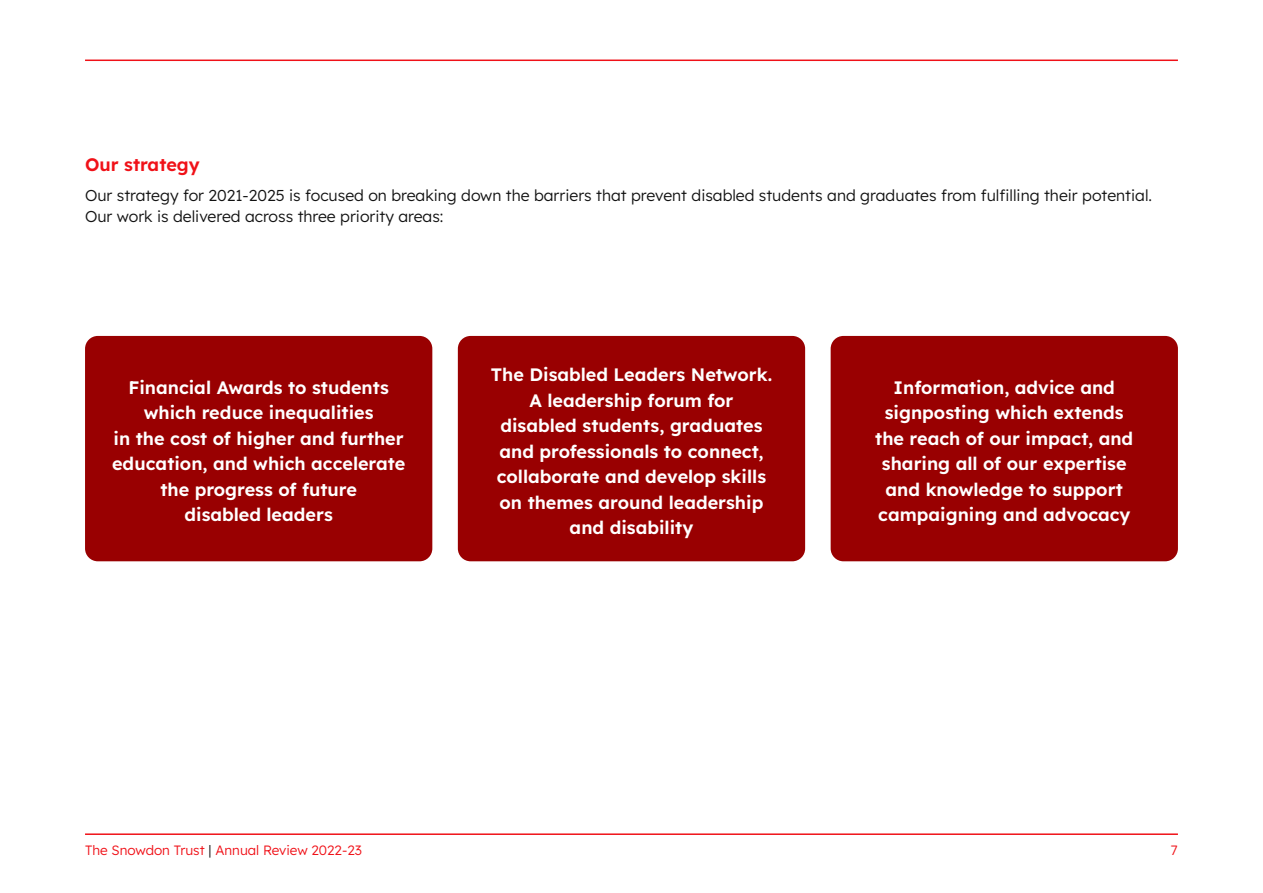
<style>
.page{position:relative;width:1263px;height:893px;background:#fff}
.page>*{position:absolute;margin:0;border:0;box-sizing:border-box;transform-origin:0 0}
.t1{font:18px/25.5px "Lexend Deca";color:#fff;text-align:center}
.t2{font:18px "Lexend Deca";color:#f01118}
.t3{font:300 15.75px/21px "Lexend Deca";color:#121212}
.t4{font:300 13.5px "Lexend Deca";color:#f01118}
.s1{color:#121212}
</style>
<div class="page">
<hr style="left:85px;top:60px;width:1093px;height:1px;background:#f01118">
<hr style="left:85px;top:833px;width:1093px;height:2px;background:#f01118">
<div style="left:85px;top:336px;width:347px;height:225px;background:#990001;border-radius:13px"></div>
<div style="left:458px;top:336px;width:347px;height:225px;background:#990001;border-radius:13px"></div>
<div style="left:831px;top:336px;width:347px;height:225px;background:#990001;border-radius:13px"></div>
<p class="t2" style="left:85px;top:152px;width:116px">Our strategy</p>
<p class="t3" style="left:85px;top:183px;width:1068px">Our strategy for 2021-2025 is focused on breaking down the barriers that prevent disabled students and graduates from fulfilling their potential.<br>Our work is delivered across three priority areas:</p>
<p class="t1" style="left:112px;top:374px;width:295px">Financial Awards to students which reduce inequalities<br>in the cost of higher and further education, and which accelerate the progress of future<br>disabled leaders</p>
<p class="t1" style="left:491px;top:361px;width:283px">The Disabled Leaders Network.<br>A leadership forum for disabled students, graduates and professionals to connect, collaborate and develop skills on themes around leadership and disability</p>
<p class="t1" style="left:875px;top:374px;width:259px">Information, advice and signposting which extends the reach of our impact, and sharing all of our expertise and knowledge to support campaigning and advocacy</p>
<p class="t4" style="left:85px;top:841px;width:278px">The Snowdon Trust <span class="s1">|</span> Annual Review 2022-23</p>
<p class="t4" style="left:1171px;top:841px;width:8px">7</p>
</div>
